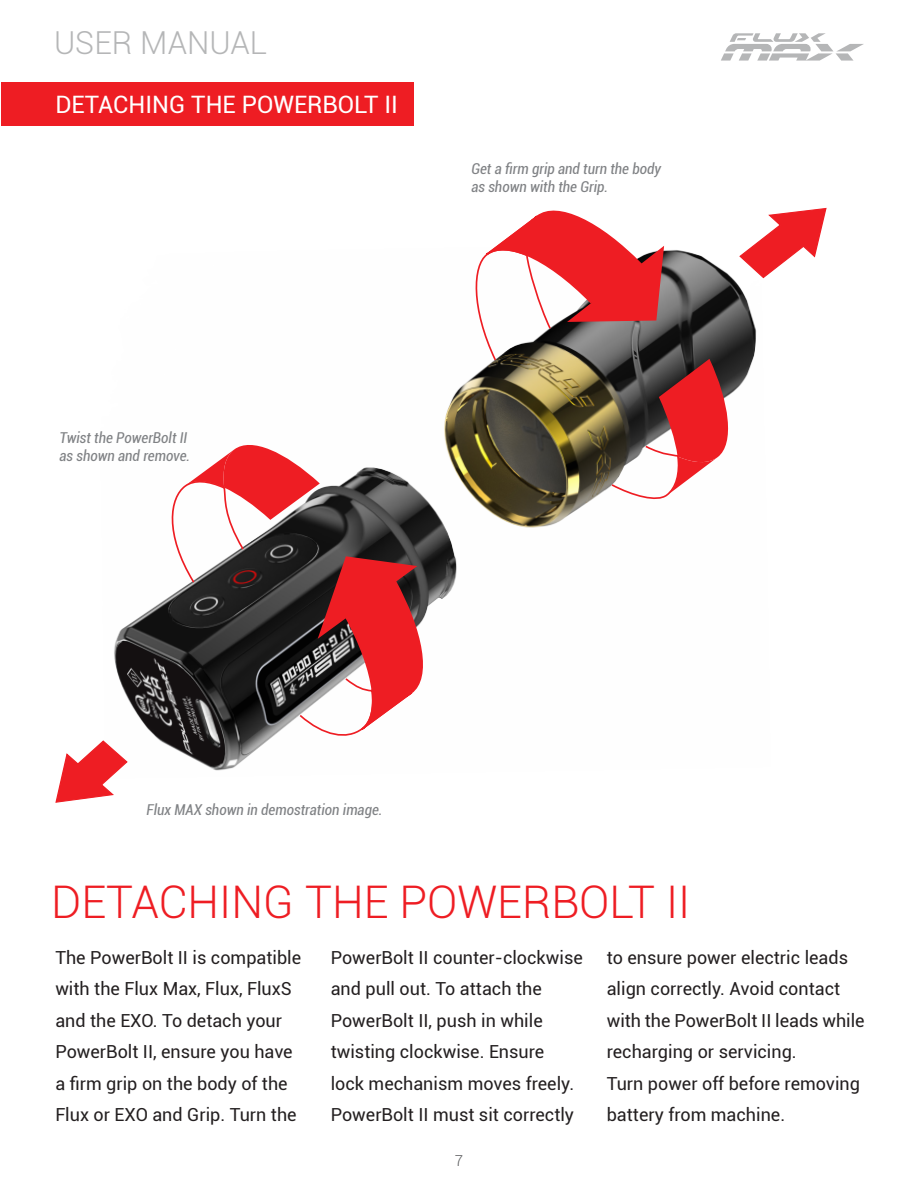
<style>
.page{position:relative;width:918px;height:1188px;background:#fff}
.page>*{position:absolute;margin:0;border:0;box-sizing:border-box;transform-origin:0 0}
.t1{font:300 45px "Roboto";color:#ee1d23}
.t2{font:300 31.65px "Roboto";color:#b5b6b7}
.t3{font:24px "Roboto";color:#fff}
.t4{font:18px/31.5px "Roboto";color:#231f20}
.t5{font:italic condensed 15px/18px "Roboto";color:#808285}
.t6{font:300 15px "Roboto";color:#57585a}
</style>
<div class="page">
<svg style="left:721px;top:33px;width:143px;height:28px"></svg>
<img style="left:114px;top:600px;width:139px;height:171px">
<svg style="left:55px;top:730px;width:86px;height:73px"></svg>
<svg style="left:164px;top:207px;width:663px;height:545px"></svg>
<div style="left:1px;top:83px;width:413px;height:43px;background:#ee1d23"></div>
<h2 class="t2" style="left:54px;top:21px;width:215px">USER MANUAL</h2>
<p class="t3" style="left:55px;top:88px;width:344px">DETACHING THE POWERBOLT II</p>
<p class="t5" style="left:471px;top:159px;width:191px">Get a firm grip and turn the body as shown with the Grip.</p>
<p class="t5" style="left:59px;top:428px;width:129px">Twist the PowerBolt II</p>
<p class="t5" style="left:59px;top:446px;width:132px">as shown and remove.</p>
<p class="t5" style="left:147px;top:800px;width:238px">Flux MAX shown in demostration image.</p>
<p class="t1" style="left:51px;top:871px;width:641px">DETACHING THE POWERBOLT II</p>
<p class="t4" style="left:55px;top:941px;width:247px">The PowerBolt II is compatible with the Flux Max, Flux, FluxS and the EXO. To detach your<br>PowerBolt II, ensure you have a firm grip on the body of the<br>Flux or EXO and Grip. Turn the</p>
<p class="t4" style="left:331px;top:941px;width:254px">PowerBolt II counter-clockwise and pull out. To attach the<br>PowerBolt II, push in while twisting clockwise. Ensure<br>lock mechanism moves freely.<br>PowerBolt II must sit correctly</p>
<p class="t4" style="left:607px;top:941px;width:259px">to ensure power electric leads align correctly. Avoid contact with the PowerBolt II leads while recharging or servicing.</p>
<p class="t4" style="left:607px;top:1067px;width:255px">Turn power off before removing battery from machine.</p>
<p class="t6" style="left:455px;top:1151px;width:10px">7</p>
</div>
